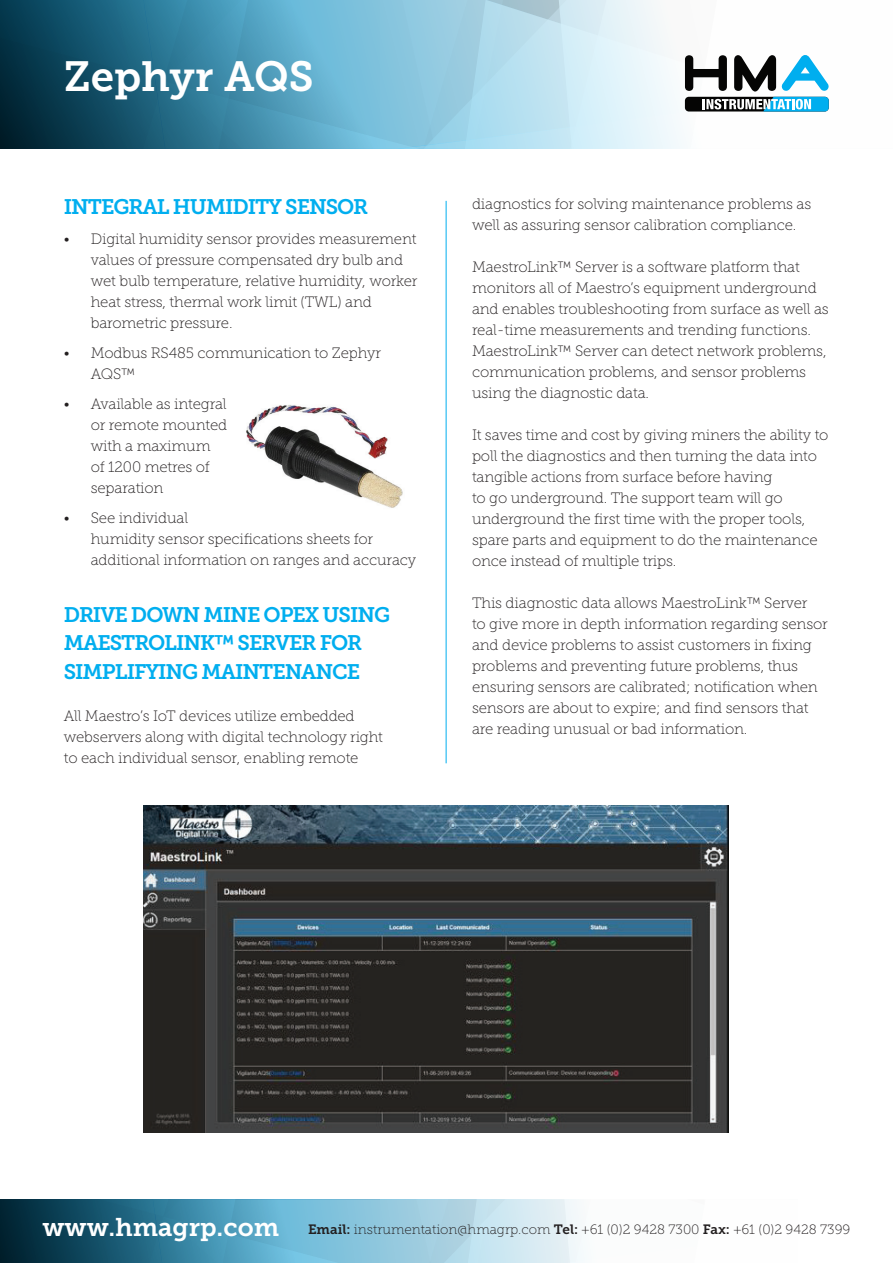
<style>
.page{position:relative;width:893px;height:1263px;background:#fff}
.page>*{position:absolute;margin:0;border:0;box-sizing:border-box;transform-origin:0 0}
.t1{font:42px "Museo Slab 700";color:#fff}
.t2{font:21px/28.5px "Museo Slab 700";letter-spacing:-.05em;color:#00aeef}
.t3{font:15px/21px "Museo Slab 100";letter-spacing:-.01em;color:#231f20}
.t4{font:13.5px "Museo Slab 100";color:#231f20}
.s1{font-family:"Museo Slab 700";font-size:25.5px;color:#fff}
.s2{font-family:"Museo Slab 700"}
</style>
<div class="page">
<svg style="left:0;top:0;width:829px;height:149px"></svg>
<hr style="left:446px;top:201px;width:1px;height:562px;background:#00aeef">
<svg style="left:380px;top:1199px;width:203px;height:64px"></svg>
<svg style="left:0;top:1199px;width:380px;height:64px"></svg>
<img style="left:246px;top:405px;width:157px;height:103px">
<img style="left:144px;top:806px;width:584px;height:326px">
<h1 class="t1" style="left:64px;top:53px;width:252px">Zephyr AQS</h1>
<h2 class="t2" style="left:64px;top:192px;width:306px">INTEGRAL HUMIDITY SENSOR</h2>
<p class="t3" style="left:91px;top:228px;width:328px;text-indent:-27px">• Digital humidity sensor provides measurement values of pressure compensated dry bulb and wet bulb temperature, relative humidity, worker heat stress, thermal work limit (TWL) and barometric pressure.</p>
<p class="t3" style="left:91px;top:342px;width:292px;text-indent:-27px">• Modbus RS485 communication to Zephyr<br>AQS™</p>
<p class="t3" style="left:91px;top:393px;width:138px;text-indent:-27px">• Available as integral or remote mounted with a maximum of 1200 metres of separation</p>
<p class="t3" style="left:91px;top:507px;width:327px;text-indent:-27px">• See individual<br>humidity sensor specifications sheets for additional information on ranges and accuracy</p>
<h2 class="t2" style="left:64px;top:600px;width:328px">DRIVE DOWN MINE OPEX USING<br>MAESTROLINK™ SERVER FOR<br>SIMPLIFYING MAINTENANCE</h2>
<p class="t3" style="left:64px;top:705px;width:321px">All Maestro’s IoT devices utilize embedded webservers along with digital technology right to each individual sensor, enabling remote</p>
<p class="t3" style="left:472px;top:194px;width:341px">diagnostics for solving maintenance problems as well as assuring sensor calibration compliance.</p>
<p class="t3" style="left:472px;top:257px;width:358px">MaestroLink™ Server is a software platform that monitors all of Maestro’s equipment underground and enables troubleshooting from surface as well as real-time measurements and trending functions.<br>MaestroLink™ Server can detect network problems, communication problems, and sensor problems using the diagnostic data.</p>
<p class="t3" style="left:472px;top:425px;width:358px">It saves time and cost by giving miners the ability to poll the diagnostics and then turning the data into tangible actions from surface before having<br>to go underground. The support team will go underground the first time with the proper tools, spare parts and equipment to do the maintenance once instead of multiple trips.</p>
<p class="t3" style="left:472px;top:593px;width:357px">This diagnostic data allows MaestroLink™ Server<br>to give more in depth information regarding sensor and device problems to assist customers in fixing problems and preventing future problems, thus ensuring sensors are calibrated; notification when sensors are about to expire; and find sensors that are reading unusual or bad information.</p>
<p class="t4" style="left:43px;top:1222px;width:809px"><span class="s1">www.hmagrp.com</span> <span class="s2">Email:</span> instrumentation@hmagrp.com <span class="s2">Tel:</span> +61 (0)2 9428 7300 <span class="s2">Fax:</span> +61 (0)2 9428 7399</p>
</div>
